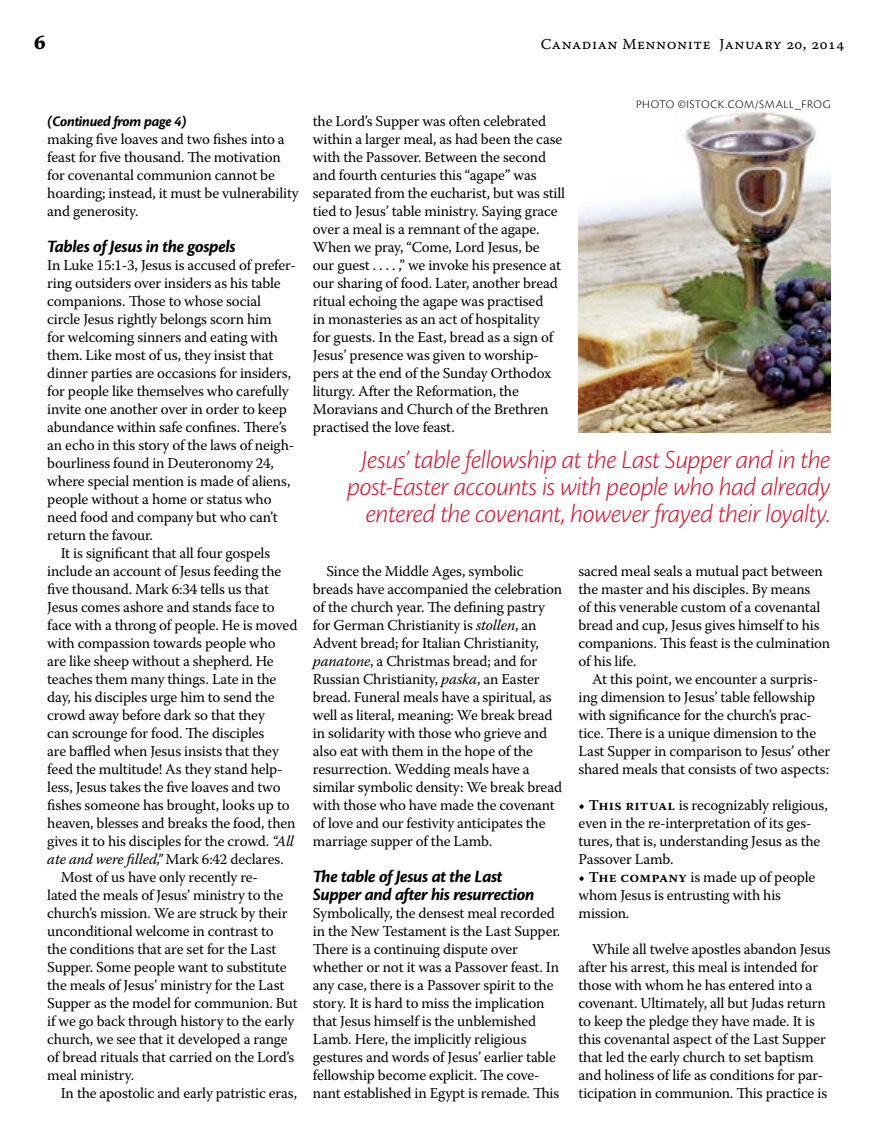
<style>
.page{position:relative;width:878px;height:1148px;background:#fff}
.page>*{position:absolute;margin:0;border:0;box-sizing:border-box;transform-origin:0 0}
.t1{font:italic 300 27px/27px "Cronos Pro";letter-spacing:-.02em;color:#d7162f;text-align:right}
.t2{font:700 21px "Sava Pro";color:#000}
.t3{font:italic 700 18px/18px "Cronos Pro";letter-spacing:-.02em;color:#000}
.t4{font:15px/18px "Warnock Pro";letter-spacing:-.01em;color:#000}
.t5{font:italic 15px "Warnock Pro";letter-spacing:-.01em;color:#000}
.t6{font:15px "Warnock Pro Capt";letter-spacing:.035em;color:#000}
.t7{font:italic 700 15px "Cronos Pro";letter-spacing:-.02em;color:#000}
.t8{font:300 12px "Cronos Pro";letter-spacing:.045em;color:#000}
.s1{font-style:italic}
.s2{font-style:normal}
.s3{font-weight:600}
</style>
<div class="page">
<img style="left:578px;top:112px;width:252px;height:320px">
<h2 class="t2" style="left:34px;top:28px;width:14px">6</h2>
<p class="t6" style="left:541px;top:35px;width:305px">Canadian Mennonite January 20, 2014</p>
<p class="t7" style="left:47px;top:113px;width:141px">(Continued from page 4)</p>
<p class="t4" style="left:47px;top:130px;width:253px">making five loaves and two fishes into a feast for five thousand. The motivation for covenantal communion cannot be hoarding; instead, it must be vulnerability and generosity.</p>
<p class="t3" style="left:47px;top:238px;width:190px">Tables of Jesus in the gospels</p>
<p class="t4" style="left:47px;top:256px;width:250px">In Luke 15:1-3, Jesus is accused of prefer-</p>
<p class="t4" style="left:47px;top:274px;width:235px">ring outsiders over insiders as his table</p>
<p class="t4" style="left:47px;top:292px;width:215px">companions. Those to whose social</p>
<p class="t4" style="left:47px;top:310px;width:226px">circle Jesus rightly belongs scorn him</p>
<p class="t4" style="left:47px;top:328px;width:232px">for welcoming sinners and eating with</p>
<p class="t4" style="left:47px;top:346px;width:228px">them. Like most of us, they insist that</p>
<p class="t4" style="left:47px;top:364px;width:245px">dinner parties are occasions for insiders,</p>
<p class="t4" style="left:47px;top:382px;width:243px">for people like themselves who carefully</p>
<p class="t4" style="left:47px;top:400px;width:241px">invite one another over in order to keep</p>
<p class="t4" style="left:47px;top:418px;width:241px">abundance within safe confines. There’s</p>
<p class="t4" style="left:47px;top:436px;width:248px">an echo in this story of the laws of neigh-</p>
<p class="t4" style="left:47px;top:454px;width:228px">bourliness found in Deuteronomy 24,</p>
<p class="t4" style="left:47px;top:472px;width:245px">where special mention is made of aliens,</p>
<p class="t4" style="left:47px;top:490px;width:226px">people without a home or status who</p>
<p class="t4" style="left:47px;top:508px;width:232px">need food and company but who can’t</p>
<p class="t4" style="left:47px;top:526px;width:107px">return the favour.</p>
<p class="t4" style="left:61px;top:544px;width:211px">It is significant that all four gospels</p>
<p class="t4" style="left:47px;top:562px;width:235px">include an account of Jesus feeding the</p>
<p class="t4" style="left:47px;top:580px;width:223px">five thousand. Mark 6:34 tells us that</p>
<p class="t4" style="left:47px;top:598px;width:229px">Jesus comes ashore and stands face to</p>
<p class="t4" style="left:47px;top:616px;width:252px">face with a throng of people. He is moved</p>
<p class="t4" style="left:47px;top:634px;width:230px">with compassion towards people who</p>
<p class="t4" style="left:47px;top:652px;width:228px">are like sheep without a shepherd. He</p>
<p class="t4" style="left:47px;top:670px;width:231px">teaches them many things. Late in the</p>
<p class="t4" style="left:47px;top:688px;width:229px">day, his disciples urge him to send the</p>
<p class="t4" style="left:47px;top:706px;width:219px">crowd away before dark so that they</p>
<p class="t4" style="left:47px;top:724px;width:218px">can scrounge for food. The disciples</p>
<p class="t4" style="left:47px;top:742px;width:233px">are baffled when Jesus insists that they</p>
<p class="t4" style="left:47px;top:760px;width:237px">feed the multitude! As they stand help-</p>
<p class="t4" style="left:47px;top:778px;width:235px">less, Jesus takes the five loaves and two</p>
<p class="t4" style="left:47px;top:796px;width:244px">fishes someone has brought, looks up to</p>
<p class="t4" style="left:47px;top:814px;width:250px">heaven, blesses and breaks the food, then</p>
<p class="t4" style="left:47px;top:832px;width:248px">gives it to his disciples for the crowd. <span class="s1">“All</span></p>
<p class="t5" style="left:47px;top:850px;width:238px">ate and were filled,” <span class="s2">Mark 6:42 declares.</span></p>
<p class="t4" style="left:61px;top:868px;width:199px">Most of us have only recently re-</p>
<p class="t4" style="left:47px;top:886px;width:237px">lated the meals of Jesus’ ministry to the</p>
<p class="t4" style="left:47px;top:904px;width:242px">church’s mission. We are struck by their</p>
<p class="t4" style="left:47px;top:922px;width:228px">unconditional welcome in contrast to</p>
<p class="t4" style="left:47px;top:940px;width:230px">the conditions that are set for the Last</p>
<p class="t4" style="left:47px;top:958px;width:241px">Supper. Some people want to substitute</p>
<p class="t4" style="left:47px;top:976px;width:238px">the meals of Jesus’ ministry for the Last</p>
<p class="t4" style="left:47px;top:994px;width:252px">Supper as the model for communion. But</p>
<p class="t4" style="left:47px;top:1012px;width:248px">if we go back through history to the early</p>
<p class="t4" style="left:47px;top:1030px;width:242px">church, we see that it developed a range</p>
<p class="t4" style="left:47px;top:1048px;width:248px">of bread rituals that carried on the Lord’s</p>
<p class="t4" style="left:47px;top:1066px;width:88px">meal ministry.</p>
<p class="t4" style="left:61px;top:1084px;width:238px">In the apostolic and early patristic eras,</p>
<p class="t4" style="left:313px;top:112px;width:253px">the Lord’s Supper was often celebrated within a larger meal, as had been the case with the Passover. Between the second and fourth centuries this “agape” was separated from the eucharist, but was still tied to Jesus’ table ministry. Saying grace over a meal is a remnant of the agape.<br>When we pray, “Come, Lord Jesus, be<br>our guest . . . . ,” we invoke his presence at our sharing of food. Later, another bread ritual echoing the agape was practised<br>in monasteries as an act of hospitality<br>for guests. In the East, bread as a sign of Jesus’ presence was given to worship&shy;pers at the end of the Sunday Orthodox liturgy. After the Reformation, the Moravians and Church of the Brethren practised the love feast.</p>
<p class="t8" style="left:636px;top:97px;width:196px">PHOTO ©ISTOCK.COM/SMALL_FROG</p>
<h1 class="t1" style="left:347px;top:446px;width:485px">Jesus’ table fellowship at the Last Supper and in the post-Easter accounts is with people who had already entered the covenant, however frayed their loyalty.</h1>
<p class="t4" style="left:313px;top:562px;width:251px;text-indent:14px">Since the Middle Ages, symbolic breads have accompanied the celebration of the church year. The defining pastry for German Christianity is <span class="s1">stollen</span>, an Advent bread; for Italian Christianity, <span class="s1">panatone</span>, a Christmas bread; and for Russian Christianity, <span class="s1">paska</span>, an Easter bread. Funeral meals have a spiritual, as well as literal, meaning: We break bread in solidarity with those who grieve and also eat with them in the hope of the resurrection. Wedding meals have a similar symbolic density: We break bread with those who have made the covenant of love and our festivity anticipates the marriage supper of the Lamb.</p>
<p class="t3" style="left:313px;top:868px;width:223px">The table of Jesus at the Last<br>Supper and after his resurrection</p>
<p class="t4" style="left:313px;top:904px;width:249px">Symbolically, the densest meal recorded in the New Testament is the Last Supper.<br>There is a continuing dispute over whether or not it was a Passover feast. In any case, there is a Passover spirit to the story. It is hard to miss the implication that Jesus himself is the unblemished Lamb. Here, the implicitly religious gestures and words of Jesus’ earlier table fellowship become explicit. The cove&shy;nant established in Egypt is remade. This</p>
<p class="t4" style="left:578px;top:562px;width:253px">sacred meal seals a mutual pact between the master and his disciples. By means<br>of this venerable custom of a covenantal bread and cup, Jesus gives himself to his companions. This feast is the culmination of his life.</p>
<p class="t4" style="left:578px;top:670px;width:253px;text-indent:14px">At this point, we encounter a surpris&shy;ing dimension to Jesus’ table fellowship with significance for the church’s prac&shy;tice. There is a unique dimension to the Last Supper in comparison to Jesus’ other shared meals that consists of two aspects:</p>
<p class="t4" style="left:578px;top:796px;width:251px"><span class="s3">• This ritual</span> is recognizably religious, even in the re-interpretation of its ges&shy;tures, that is, understanding Jesus as the Passover Lamb.</p>
<p class="t4" style="left:578px;top:868px;width:238px"><span class="s3">• The company</span> is made up of people whom Jesus is entrusting with his mission.</p>
<p class="t4" style="left:578px;top:940px;width:253px;text-indent:14px">While all twelve apostles abandon Jesus after his arrest, this meal is intended for those with whom he has entered into a covenant. Ultimately, all but Judas return to keep the pledge they have made. It is this covenantal aspect of the Last Supper that led the early church to set baptism and holiness of life as conditions for par&shy;ticipation in communion. This practice is</p>
</div>
